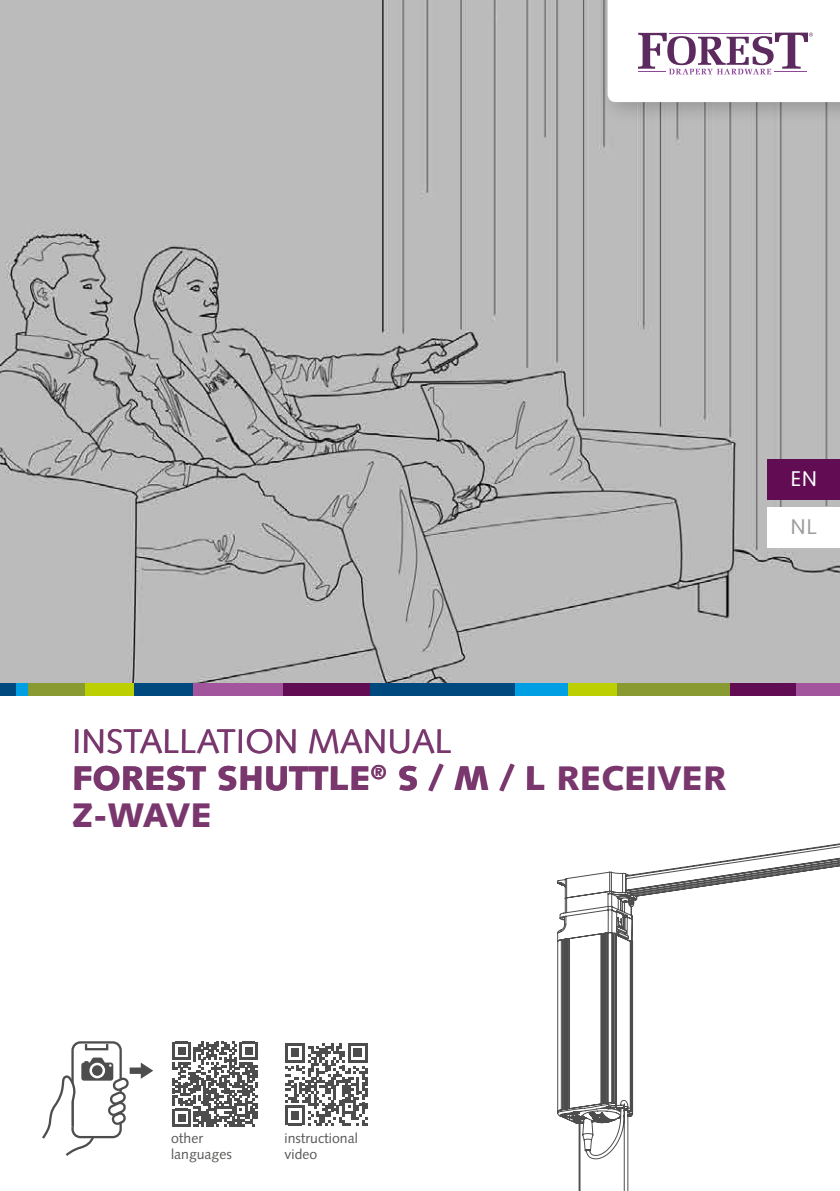
<style>
.page{position:relative;width:840px;height:1191px;background:#fff}
.page>*{position:absolute;margin:0;border:0;box-sizing:border-box;transform-origin:0 0}
.t1{font:900 34px/37px "Syntax";color:#79376d}
.t2{font:21.2px "Syntax";color:#9d9d9c}
.t3{font:21.2px "Syntax";color:#fff}
.t4{font:14px/16px "Syntax";color:#575756}
.s1{font-weight:400}
</style>
<div class="page">
<img style="left:0;top:1px;width:839px;height:682px">
<div style="left:767px;top:507px;width:72px;height:40px;background:#fff"></div>
<div style="left:767px;top:459px;width:72px;height:40px;background:#610c53"></div>
<div style="left:192px;top:683px;width:91px;height:12px;background:#a2559d"></div>
<div style="left:791px;top:683px;width:48px;height:12px;background:#a2559d"></div>
<div style="left:15px;top:683px;width:13px;height:12px;background:#009fe3"></div>
<div style="left:515px;top:683px;width:52px;height:12px;background:#009fe3"></div>
<div style="left:134px;top:683px;width:59px;height:12px;background:#00497f"></div>
<div style="left:369px;top:683px;width:146px;height:12px;background:#00497f"></div>
<div style="left:0;top:683px;width:15px;height:12px;background:#00497f"></div>
<div style="left:283px;top:683px;width:86px;height:12px;background:#610c53"></div>
<div style="left:728px;top:683px;width:67px;height:12px;background:#610c53"></div>
<div style="left:28px;top:683px;width:57px;height:12px;background:#899a32"></div>
<div style="left:616px;top:683px;width:112px;height:12px;background:#899a32"></div>
<div style="left:85px;top:683px;width:49px;height:12px;background:#bccf00"></div>
<div style="left:567px;top:683px;width:49px;height:12px;background:#bccf00"></div>
<div style="left:595px;top:0;width:244px;height:125px;background:#000;opacity:.2"></div>
<svg style="left:607px;top:0;width:232px;height:102px"></svg>
<svg style="left:557px;top:843px;width:282px;height:348px"></svg>
<div style="left:71px;top:1041px;width:51px;height:97px;border:2px solid #000;border-radius:8px"></div>
<svg style="left:42px;top:1057px;width:111px;height:99px"></svg>
<svg style="left:285px;top:1043px;width:82px;height:82px"></svg>
<svg style="left:172px;top:1041px;width:85px;height:85px"></svg>
<p class="t3" style="left:790px;top:466px;width:28px">EN</p>
<p class="t2" style="left:790px;top:514px;width:28px">NL</p>
<p class="t1" style="left:72px;top:723px;width:655px"><span class="s1">INSTALLATION MANUAL<br></span>FOREST SHUTTLE<sup>®</sup> S / M / L RECEIVER</p>
<p class="t1" style="left:72px;top:797px;width:141px">Z-WAVE</p>
<p class="t4" style="left:171px;top:1130px;width:62px">other languages</p>
<p class="t4" style="left:284px;top:1130px;width:75px">instructional video</p>
</div>
